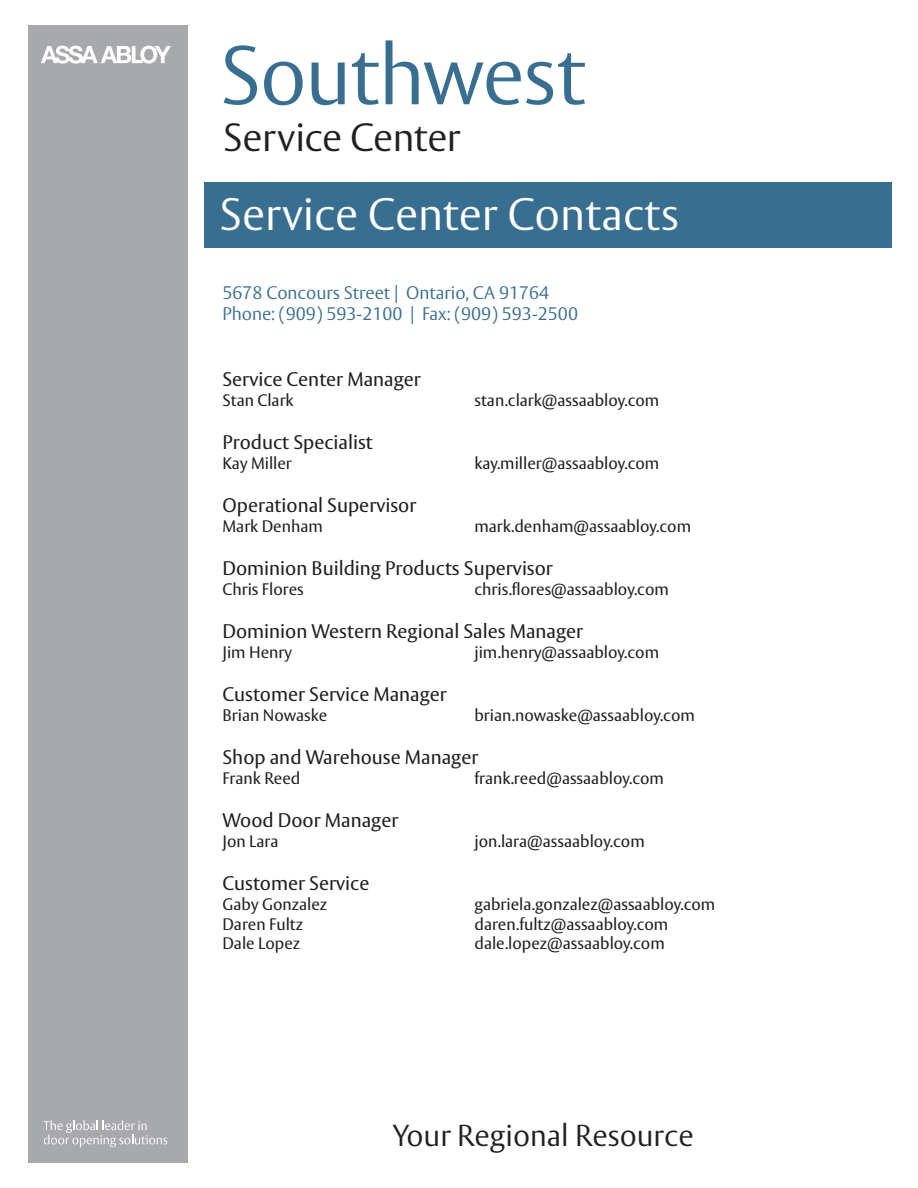
<style>
.page{position:relative;width:918px;height:1188px;background:#fff}
.page>*{position:absolute;margin:0;border:0;box-sizing:border-box;transform-origin:0 0}
.t1{font:300 82.5px "ASSA Vesta";letter-spacing:-.015em;color:#386e8f}
.t2{font:300 45px "ASSA Vesta";color:#fff}
.t3{font:300 39px "ASSA Vesta";letter-spacing:-.01em;color:#231f20}
.t4{font:300 30px "ASSA Vesta";color:#231f20}
.t5{font:19.5px "ASSA Vesta";color:#231f20}
.t6{font:300 18px "ASSA Vesta";color:#386e8f}
.t7{font:16.5px "ASSA Vesta";color:#231f20}
</style>
<div class="page">
<div style="left:205px;top:182px;width:687px;height:66px;background:#386e8f"></div>
<div style="left:28px;top:26px;width:160px;height:1137px;background:#a8a9ad"></div>
<svg style="left:41px;top:46px;width:130px;height:18px"></svg>
<svg style="left:43px;top:1120px;width:124px;height:27px"></svg>
<p class="t1" style="left:220px;top:26px;width:367px">Southwest</p>
<p class="t3" style="left:223px;top:114px;width:239px">Service Center</p>
<p class="t2" style="left:220px;top:187px;width:461px">Service Center Contacts</p>
<p class="t6" style="left:222px;top:282px;width:328px">5678 Concours Street | Ontario, CA 91764</p>
<p class="t6" style="left:222px;top:303px;width:357px">Phone: (909) 593-2100 | Fax: (909) 593-2500</p>
<p class="t5" style="left:222px;top:367px;width:200px">Service Center Manager</p>
<p class="t7" style="left:222px;top:390px;width:73px">Stan Clark</p>
<p class="t7" style="left:474px;top:390px;width:186px">stan.clark@assaabloy.com</p>
<p class="t5" style="left:222px;top:430px;width:152px">Product Specialist</p>
<p class="t7" style="left:222px;top:453px;width:71px">Kay Miller</p>
<p class="t7" style="left:474px;top:453px;width:186px">kay.miller@assaabloy.com</p>
<p class="t5" style="left:222px;top:493px;width:195px">Operational Supervisor</p>
<p class="t7" style="left:222px;top:516px;width:102px">Mark Denham</p>
<p class="t7" style="left:474px;top:516px;width:218px">mark.denham@assaabloy.com</p>
<p class="t5" style="left:222px;top:556px;width:332px">Dominion Building Products Supervisor</p>
<p class="t7" style="left:222px;top:579px;width:83px">Chris Flores</p>
<p class="t7" style="left:474px;top:579px;width:196px">chris.flores@assaabloy.com</p>
<p class="t5" style="left:222px;top:619px;width:362px">Dominion Western Regional Sales Manager</p>
<p class="t7" style="left:222px;top:642px;width:71px">Jim Henry</p>
<p class="t7" style="left:474px;top:642px;width:186px">jim.henry@assaabloy.com</p>
<p class="t5" style="left:222px;top:682px;width:226px">Customer Service Manager</p>
<p class="t7" style="left:222px;top:705px;width:106px">Brian Nowaske</p>
<p class="t7" style="left:474px;top:705px;width:222px">brian.nowaske@assaabloy.com</p>
<p class="t5" style="left:222px;top:745px;width:257px">Shop and Warehouse Manager</p>
<p class="t7" style="left:222px;top:768px;width:79px">Frank Reed</p>
<p class="t7" style="left:474px;top:768px;width:191px">frank.reed@assaabloy.com</p>
<p class="t5" style="left:222px;top:808px;width:178px">Wood Door Manager</p>
<p class="t7" style="left:222px;top:831px;width:58px">Jon Lara</p>
<p class="t7" style="left:474px;top:831px;width:172px">jon.lara@assaabloy.com</p>
<p class="t5" style="left:222px;top:871px;width:148px">Customer Service</p>
<p class="t7" style="left:222px;top:894px;width:106px">Gaby Gonzalez</p>
<p class="t7" style="left:474px;top:894px;width:242px">gabriela.gonzalez@assaabloy.com</p>
<p class="t7" style="left:222px;top:914px;width:82px">Daren Fultz</p>
<p class="t7" style="left:474px;top:914px;width:195px">daren.fultz@assaabloy.com</p>
<p class="t7" style="left:222px;top:934px;width:79px">Dale Lopez</p>
<p class="t7" style="left:474px;top:934px;width:192px">dale.lopez@assaabloy.com</p>
<p class="t4" style="left:393px;top:1118px;width:302px">Your Regional Resource</p>
</div>
